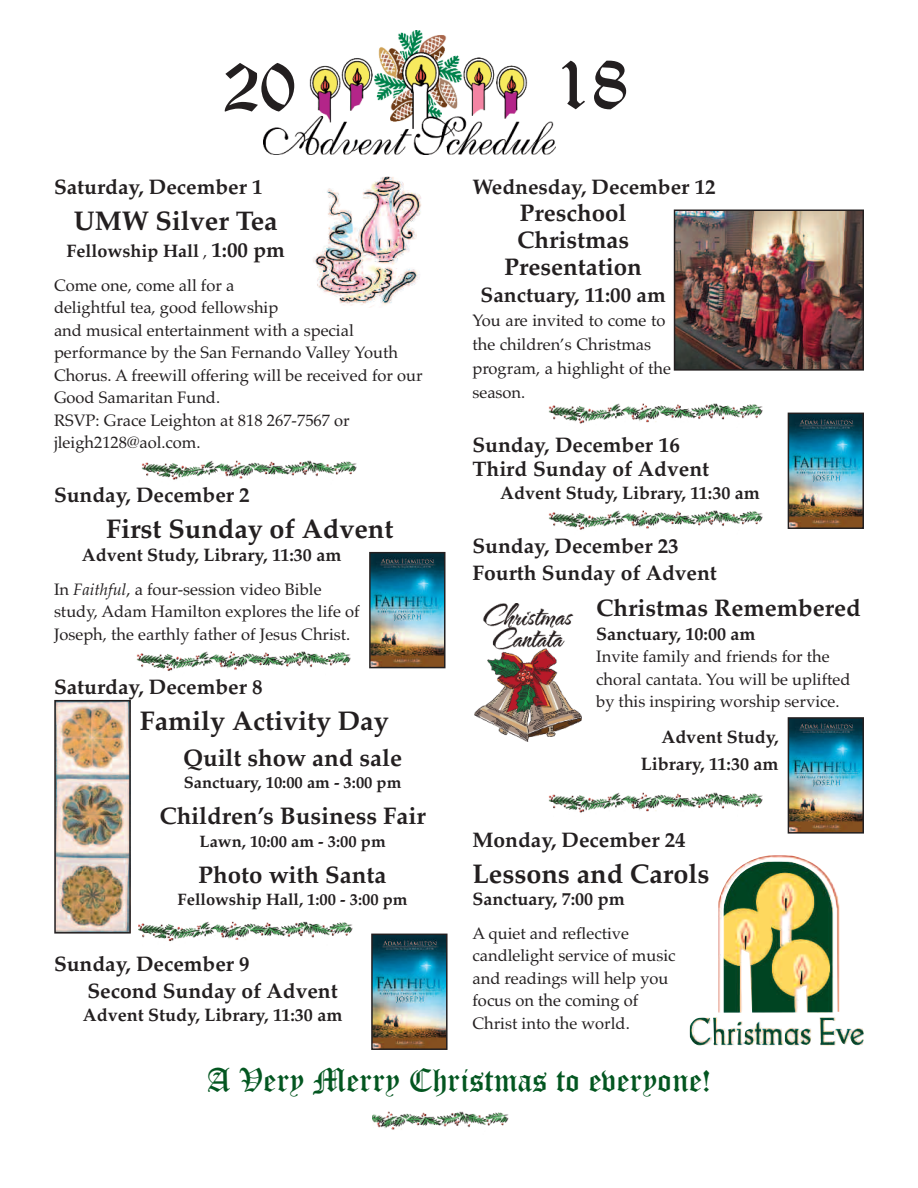
<style>
.page{position:relative;width:918px;height:1188px;background:#fff}
.page>*{position:absolute;margin:0;border:0;box-sizing:border-box;transform-origin:0 0}
.t1{font:72px "Old English Text";color:#231f20}
.t2{font:33px "Old English Text";color:#035620}
.t3{font:700 27px "Palatino";color:#231f20}
.t4{font:700 24px/27px "Palatino";color:#231f20;text-align:center}
.t5{font:700 21px/27px "Palatino";color:#231f20}
.t6{font:700 18px/27px "Palatino";color:#231f20;text-align:right}
.t7{font:16.5px/22.5px "Palatino";color:#231f20}
.t8{font:700 16.5px "Palatino";color:#231f20}
.s1{font-weight:400;font-size:16.5px}
.s2{font-size:21px}
.s3{font-style:italic}
</style>
<div class="page">
<img style="left:372px;top:1111px;width:137px;height:19px">
<img style="left:263px;top:31px;width:293px;height:124px">
<img style="left:313px;top:177px;width:108px;height:131px">
<img style="left:142px;top:460px;width:214px;height:20px">
<img style="left:475px;top:603px;width:106px;height:138px">
<img style="left:549px;top:404px;width:214px;height:20px">
<img style="left:136px;top:651px;width:214px;height:20px">
<img style="left:138px;top:921px;width:214px;height:21px">
<img style="left:690px;top:855px;width:174px;height:191px">
<img style="left:677px;top:213px;width:184px;height:155px">
<div style="left:674px;top:210px;width:190px;height:161px;border:2px solid #231f20"></div>
<img style="left:372px;top:555px;width:70px;height:110px">
<div style="left:369px;top:552px;width:76px;height:116px;border:2px solid #231f20"></div>
<img style="left:374px;top:937px;width:71px;height:110px">
<div style="left:371px;top:934px;width:77px;height:116px;border:2px solid #231f20"></div>
<img style="left:791px;top:416px;width:70px;height:110px">
<div style="left:788px;top:413px;width:76px;height:116px;border:2px solid #231f20"></div>
<img style="left:549px;top:510px;width:214px;height:20px">
<img style="left:549px;top:793px;width:214px;height:20px">
<img style="left:791px;top:720px;width:70px;height:111px">
<div style="left:788px;top:717px;width:76px;height:117px;border:2px solid #231f20"></div>
<img style="left:57px;top:703px;width:71px;height:228px">
<div style="left:54px;top:700px;width:77px;height:234px;border:2px solid #231f20"></div>
<h1 class="t1" style="left:223px;top:45px;width:75px">20</h1>
<h1 class="t1" style="left:555px;top:42px;width:75px">18</h1>
<p class="t5" style="left:54px;top:173px;width:210px">Saturday, December 1</p>
<h3 class="t3" style="left:74px;top:205px;width:206px">UMW Silver Tea</h3>
<p class="t6" style="left:67px;top:237px;width:220px">Fellowship Hall <span class="s1">,</span> <span class="s2">1:00 pm</span></p>
<p class="t7" style="left:54px;top:274px;width:370px">Come one, come all for a<br>delightful tea, good fellowship<br>and musical entertainment with a special performance by the San Fernando Valley Youth Chorus. A freewill offering will be received for our Good Samaritan Fund.<br>RSVP: Grace Leighton at 818 267-7567 or jleigh2128@aol.com.</p>
<p class="t5" style="left:54px;top:482px;width:197px">Sunday, December 2</p>
<h3 class="t3" style="left:106px;top:513px;width:289px">First Sunday of Advent</h3>
<p class="t6" style="left:82px;top:541px;width:261px">Advent Study, Library, 11:30 am</p>
<p class="t7" style="left:54px;top:578px;width:307px">In <span class="s3">Faithful</span>, a four-session video Bible study, Adam Hamilton explores the life of<br>Joseph, the earthly father of Jesus Christ.</p>
<p class="t5" style="left:54px;top:673px;width:210px">Saturday, December 8</p>
<h3 class="t3" style="left:140px;top:704px;width:251px">Family Activity Day</h3>
<h3 class="t4" style="left:183px;top:744px;width:221px">Quilt show and sale</h3>
<p class="t8" style="left:184px;top:773px;width:219px">Sanctuary, 10:00 am - 3:00 pm</p>
<h3 class="t4" style="left:159px;top:802px;width:268px">Children’s Business Fair</h3>
<p class="t8" style="left:200px;top:831px;width:188px">Lawn, 10:00 am - 3:00 pm</p>
<h3 class="t4" style="left:199px;top:861px;width:189px">Photo with Santa</h3>
<p class="t8" style="left:178px;top:890px;width:232px">Fellowship Hall, 1:00 - 3:00 pm</p>
<p class="t5" style="left:87px;top:950px;width:252px;text-indent:-33px">Sunday, December 9<br>Second Sunday of Advent</p>
<p class="t6" style="left:83px;top:1001px;width:261px">Advent Study, Library, 11:30 am</p>
<p class="t5" style="left:472px;top:173px;width:245px">Wednesday, December 12</p>
<h3 class="t4" style="left:505px;top:199px;width:139px">Preschool<br>Christmas<br>Presentation</h3>
<p class="t5" style="left:481px;top:281px;width:187px">Sanctuary, 11:00 am</p>
<p class="t7" style="left:472px;top:308px;width:200px;line-height:24px">You are invited to come to the children’s Christmas program, a highlight of the season.</p>
<p class="t5" style="left:472px;top:433px;width:238px;line-height:24px">Sunday, December 16<br>Third Sunday of Advent</p>
<p class="t6" style="left:500px;top:479px;width:261px">Advent Study, Library, 11:30 am</p>
<p class="t5" style="left:472px;top:532px;width:246px">Sunday, December 23<br>Fourth Sunday of Advent</p>
<h3 class="t4" style="left:596px;top:594px;width:266px">Christmas Remembered</h3>
<p class="t6" style="left:596px;top:620px;width:161px">Sanctuary, 10:00 am</p>
<p class="t7" style="left:596px;top:645px;width:256px">Invite family and friends for the choral cantata. You will be uplifted by this inspiring worship service.</p>
<p class="t6" style="left:641px;top:723px;width:139px">Advent Study,<br>Library, 11:30 am</p>
<p class="t5" style="left:472px;top:826px;width:215px">Monday, December 24</p>
<h3 class="t3" style="left:472px;top:857px;width:238px">Lessons and Carols</h3>
<p class="t6" style="left:472px;top:885px;width:154px">Sanctuary, 7:00 pm</p>
<p class="t7" style="left:472px;top:922px;width:205px">A quiet and reflective candlelight service of music and readings will help you focus on the coming of<br>Christ into the world.</p>
<h2 class="t2" style="left:207px;top:1061px;width:506px">A Very Merry Christmas to everyone!</h2>
</div>
